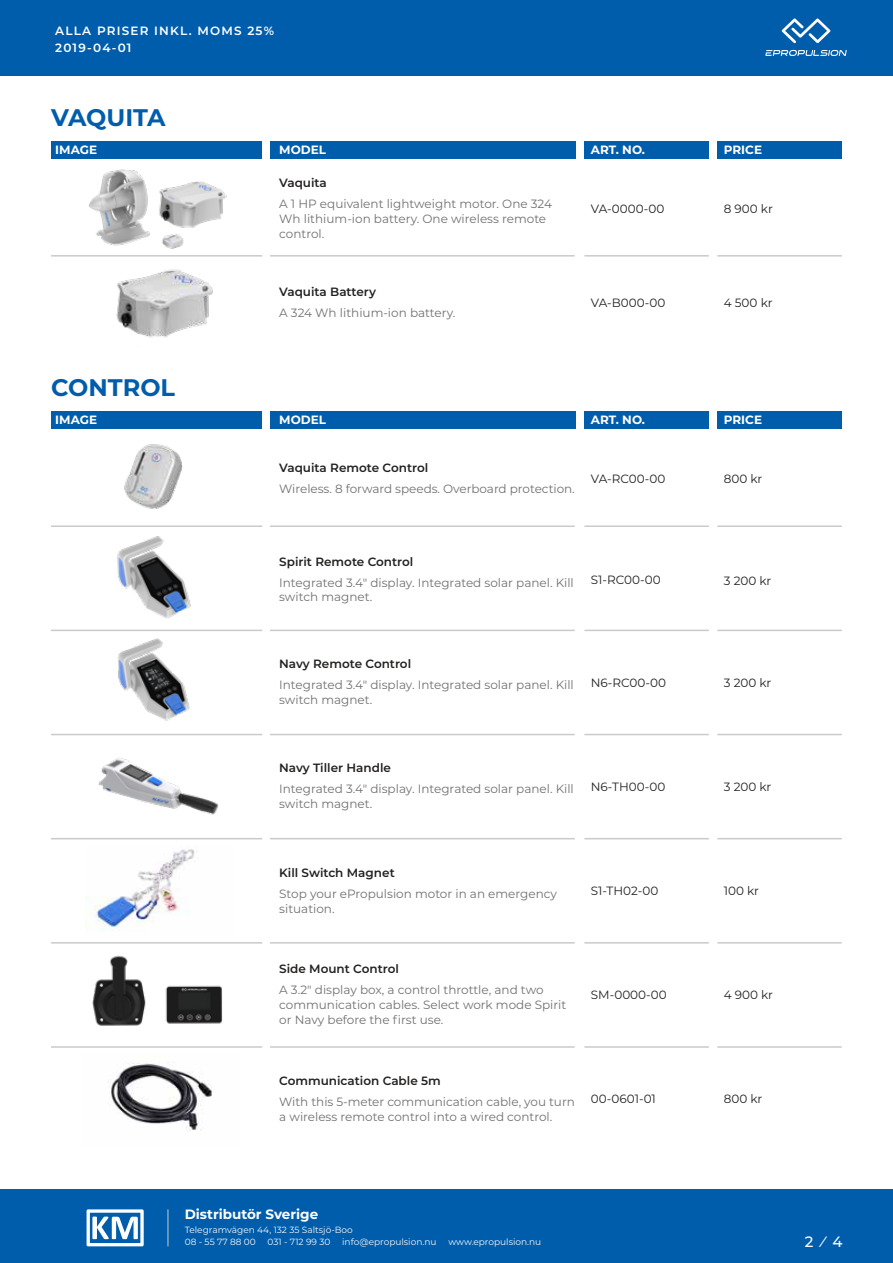
<style>
.page{position:relative;width:893px;height:1263px;background:#fff}
.page>*{position:absolute;margin:0;border:0;box-sizing:border-box;transform-origin:0 0}
.t1{font:700 24px "Montserrat";color:#005dac}
.t2{font:500 15px "Montserrat";color:#fff}
.t3{font:700 13.5px "Montserrat";color:#fff}
.t4{font:12px/15px "Montserrat";color:#727171}
.t5{font:600 12px "Montserrat";color:#232120}
.t6{font:12px "Montserrat";color:#232120}
.t7{font:700 12px "Montserrat";color:#fff}
.t8{font:600 12px/17.4px "Montserrat";letter-spacing:.1em;color:#fff}
.t9{font:9px/12px "Montserrat";color:#f7f8f8}
</style>
<div class="page">
<div style="left:0;top:0;width:893px;height:76px;background:#005dac"></div>
<div style="left:0;top:1189px;width:893px;height:74px;background:#005dac"></div>
<hr style="left:168px;top:1209px;width:1px;height:37px;background:#c9caca">
<svg style="left:782px;top:18px;width:49px;height:25px"></svg>
<svg style="left:765px;top:50px;width:82px;height:6px"></svg>
<svg style="left:92px;top:1216px;width:46px;height:23px"></svg>
<div style="left:87px;top:1209px;width:57px;height:37px;border:3px solid #fff"></div>
<div style="left:51px;top:141px;width:211px;height:18px;background:#005dac"></div>
<div style="left:270px;top:141px;width:305px;height:18px;background:#005dac"></div>
<div style="left:584px;top:141px;width:125px;height:18px;background:#005dac"></div>
<div style="left:717px;top:141px;width:125px;height:18px;background:#005dac"></div>
<hr style="left:51px;top:630px;width:211px;height:1px;background:#c9caca">
<hr style="left:270px;top:630px;width:305px;height:1px;background:#c9caca">
<hr style="left:584px;top:630px;width:125px;height:1px;background:#c9caca">
<hr style="left:717px;top:630px;width:125px;height:1px;background:#c9caca">
<img style="left:118px;top:638px;width:72px;height:83px">
<hr style="left:51px;top:734px;width:211px;height:1px;background:#c9caca">
<hr style="left:270px;top:734px;width:305px;height:1px;background:#c9caca">
<hr style="left:584px;top:734px;width:125px;height:1px;background:#c9caca">
<hr style="left:717px;top:734px;width:125px;height:1px;background:#c9caca">
<img style="left:98px;top:757px;width:121px;height:58px">
<hr style="left:51px;top:942px;width:211px;height:1px;background:#c9caca">
<hr style="left:270px;top:942px;width:305px;height:1px;background:#c9caca">
<hr style="left:584px;top:942px;width:125px;height:1px;background:#c9caca">
<hr style="left:717px;top:942px;width:125px;height:1px;background:#c9caca">
<img style="left:92px;top:955px;width:131px;height:71px">
<hr style="left:51px;top:1046px;width:211px;height:2px;background:#c9caca">
<hr style="left:270px;top:1046px;width:305px;height:2px;background:#c9caca">
<hr style="left:584px;top:1046px;width:125px;height:2px;background:#c9caca">
<hr style="left:717px;top:1046px;width:125px;height:2px;background:#c9caca">
<img style="left:108px;top:1063px;width:104px;height:69px">
<img style="left:89px;top:169px;width:137px;height:80px">
<div style="left:51px;top:412px;width:211px;height:17px;background:#005dac"></div>
<div style="left:270px;top:412px;width:305px;height:17px;background:#005dac"></div>
<div style="left:584px;top:412px;width:125px;height:17px;background:#005dac"></div>
<div style="left:717px;top:412px;width:125px;height:17px;background:#005dac"></div>
<img style="left:124px;top:444px;width:59px;height:65px">
<hr style="left:51px;top:255px;width:211px;height:2px;background:#c9caca">
<hr style="left:51px;top:525px;width:211px;height:2px;background:#c9caca">
<hr style="left:270px;top:255px;width:305px;height:2px;background:#c9caca">
<hr style="left:270px;top:525px;width:305px;height:2px;background:#c9caca">
<hr style="left:584px;top:255px;width:125px;height:2px;background:#c9caca">
<hr style="left:584px;top:525px;width:125px;height:2px;background:#c9caca">
<hr style="left:717px;top:255px;width:125px;height:2px;background:#c9caca">
<hr style="left:717px;top:525px;width:125px;height:2px;background:#c9caca">
<img style="left:116px;top:269px;width:97px;height:69px">
<img style="left:117px;top:536px;width:74px;height:83px">
<hr style="left:51px;top:838px;width:211px;height:1px;background:#c9caca">
<hr style="left:270px;top:838px;width:305px;height:1px;background:#c9caca">
<hr style="left:584px;top:838px;width:125px;height:1px;background:#c9caca">
<hr style="left:717px;top:838px;width:125px;height:1px;background:#c9caca">
<img style="left:86px;top:849px;width:112px;height:81px">
<p class="t8" style="left:55px;top:22px;width:220px">ALLA PRISER INKL. MOMS 25%<br>2019-04-01</p>
<h1 class="t1" style="left:51px;top:100px;width:116px">VAQUITA</h1>
<p class="t7" style="left:55px;top:141px;width:43px">IMAGE</p>
<p class="t7" style="left:279px;top:141px;width:48px">MODEL</p>
<p class="t7" style="left:591px;top:141px;width:56px">ART. NO.</p>
<p class="t7" style="left:724px;top:141px;width:40px">PRICE</p>
<p class="t5" style="left:279px;top:174px;width:49px">Vaquita</p>
<p class="t4" style="left:279px;top:195px;width:274px">A 1 HP equivalent lightweight motor. One 324<br>Wh lithium-ion battery. One wireless remote control.</p>
<p class="t6" style="left:591px;top:200px;width:75px">VA-0000-00</p>
<p class="t6" style="left:724px;top:200px;width:51px">8 900 kr</p>
<h1 class="t1" style="left:51px;top:370px;width:126px">CONTROL</h1>
<p class="t5" style="left:279px;top:283px;width:98px">Vaquita Battery</p>
<p class="t4" style="left:279px;top:305px;width:178px">A 324 Wh lithium-ion battery.</p>
<p class="t6" style="left:591px;top:294px;width:76px">VA-B000-00</p>
<p class="t6" style="left:724px;top:294px;width:50px">4 500 kr</p>
<p class="t7" style="left:55px;top:411px;width:43px">IMAGE</p>
<p class="t7" style="left:279px;top:411px;width:48px">MODEL</p>
<p class="t7" style="left:591px;top:411px;width:56px">ART. NO.</p>
<p class="t7" style="left:724px;top:411px;width:40px">PRICE</p>
<p class="t5" style="left:279px;top:459px;width:150px">Vaquita Remote Control</p>
<p class="t4" style="left:279px;top:481px;width:297px">Wireless. 8 forward speeds. Overboard protection.</p>
<p class="t6" style="left:591px;top:470px;width:76px">VA-RC00-00</p>
<p class="t6" style="left:724px;top:470px;width:40px">800 kr</p>
<p class="t5" style="left:279px;top:553px;width:136px">Spirit Remote Control</p>
<p class="t4" style="left:279px;top:576px;width:296px;line-height:13.5px">Integrated 3.4″ display. Integrated solar panel. Kill switch magnet.</p>
<p class="t6" style="left:591px;top:571px;width:71px">S1-RC00-00</p>
<p class="t6" style="left:724px;top:572px;width:49px">3 200 kr</p>
<p class="t5" style="left:279px;top:655px;width:133px">Navy Remote Control</p>
<p class="t4" style="left:279px;top:677px;width:296px">Integrated 3.4″ display. Integrated solar panel. Kill switch magnet.</p>
<p class="t6" style="left:591px;top:674px;width:77px">N6-RC00-00</p>
<p class="t6" style="left:724px;top:674px;width:49px">3 200 kr</p>
<p class="t5" style="left:279px;top:760px;width:113px">Navy Tiller Handle</p>
<p class="t4" style="left:279px;top:781px;width:296px">Integrated 3.4″ display. Integrated solar panel. Kill switch magnet.</p>
<p class="t6" style="left:591px;top:778px;width:76px">N6-TH00-00</p>
<p class="t6" style="left:724px;top:778px;width:49px">3 200 kr</p>
<p class="t5" style="left:279px;top:864px;width:117px">Kill Switch Magnet</p>
<p class="t4" style="left:279px;top:885px;width:279px">Stop your ePropulsion motor in an emergency situation.</p>
<p class="t6" style="left:591px;top:882px;width:69px">S1-TH02-00</p>
<p class="t6" style="left:724px;top:882px;width:37px">100 kr</p>
<p class="t5" style="left:279px;top:960px;width:121px">Side Mount Control</p>
<p class="t4" style="left:279px;top:982px;width:289px">A 3.2″ display box, a control throttle, and two communication cables. Select work mode Spirit or Navy before the first use.</p>
<p class="t6" style="left:591px;top:986px;width:77px">SM-0000-00</p>
<p class="t6" style="left:724px;top:986px;width:51px">4 900 kr</p>
<p class="t5" style="left:279px;top:1072px;width:163px">Communication Cable 5m</p>
<p class="t4" style="left:279px;top:1094px;width:297px">With this 5-meter communication cable, you turn a wireless remote control into a wired control.</p>
<p class="t6" style="left:591px;top:1091px;width:67px">00-0601-01</p>
<p class="t6" style="left:724px;top:1091px;width:40px">800 kr</p>
<p class="t3" style="left:185px;top:1204px;width:135px">Distributör Sverige</p>
<p class="t9" style="left:185px;top:1224px;width:170px">Telegramvägen 44, 132 35 Saltsjö-Boo<br>08 - 55 77 88 00</p>
<p class="t9" style="left:268px;top:1236px;width:64px">031 - 712 99 30</p>
<p class="t9" style="left:342px;top:1236px;width:96px">info@epropulsion.nu</p>
<p class="t9" style="left:448px;top:1236px;width:94px">www.epropulsion.nu</p>
<p class="t2" style="left:805px;top:1231px;width:39px">2 ⁄ 4</p>
</div>
